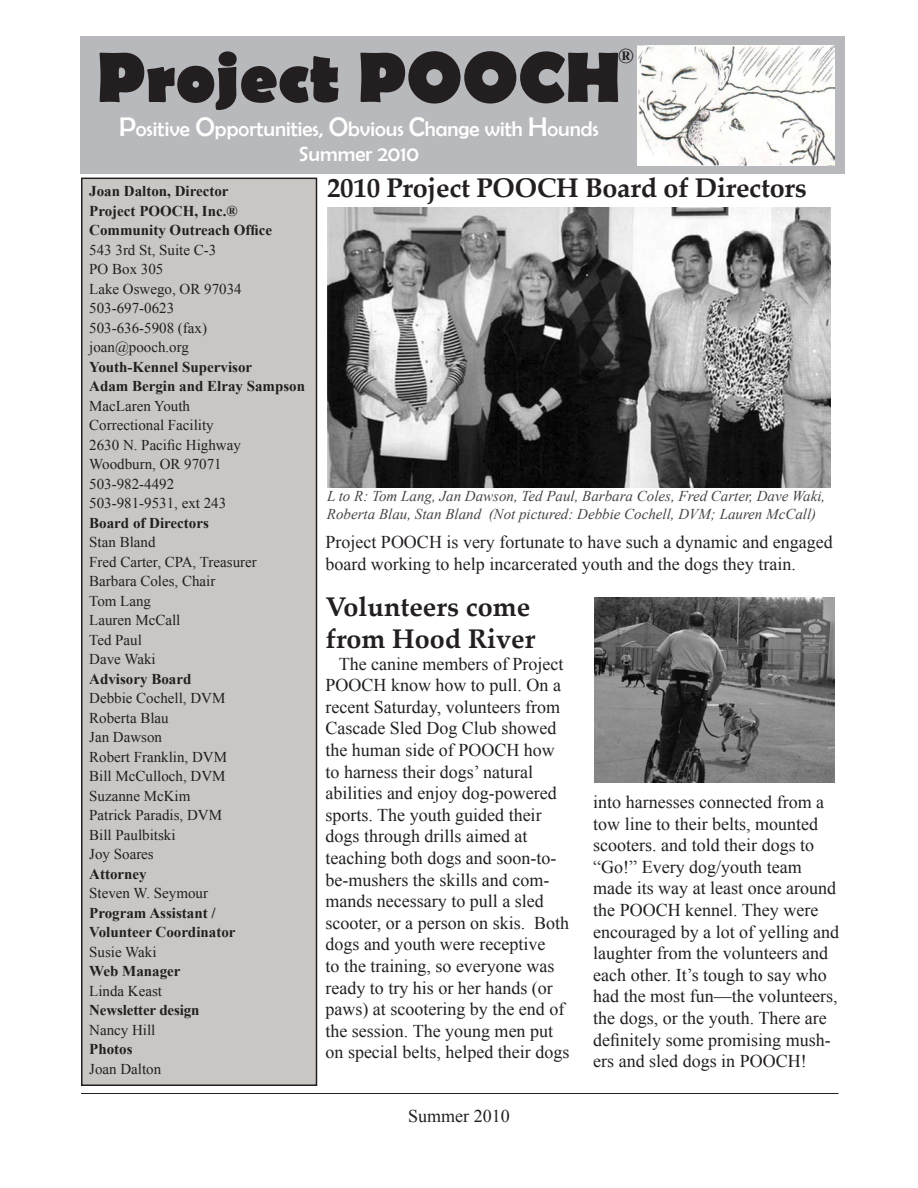
<style>
.page{position:relative;width:918px;height:1188px;background:#fff}
.page>*{position:absolute;margin:0;border:0;box-sizing:border-box;transform-origin:0 0}
.t1{font:700 72px "Berlin Sans FB";color:#231f20}
.t2{font:700 27px/32.4px "Palatino Linotype";letter-spacing:-.01em;color:#231f20}
.t3{font:21px/25.2px "Berlin Sans FB";color:#fff;text-align:center}
.t4{font:700 21px "Times New Roman";color:#231f20}
.t5{font:18px/21.6px "Times New Roman";color:#231f20}
.t6{font:15px/19.5px "Times New Roman";color:#231f20}
.t7{font:700 15px/19.5px "Times New Roman";color:#231f20}
.t8{font:italic 15px/18px "Times New Roman";color:#444}
.s1{font-size:27px}
</style>
<div class="page">
<div style="left:80px;top:37px;width:765px;height:137px;background:#b8b9bc"></div>
<img style="left:638px;top:46px;width:196px;height:120px">
<div style="left:82px;top:178px;width:234px;height:907px;background:#cac6c4"></div>
<div style="left:81px;top:178px;width:236px;height:908px;border:2px solid #231f20"></div>
<img style="left:594px;top:597px;width:240px;height:186px">
<img style="left:327px;top:207px;width:504px;height:281px">
<hr style="left:81px;top:1093px;width:757px;height:1px;background:#231f20">
<p class="t4" style="left:618px;top:41px;width:17px">®</p>
<h1 class="t1" style="left:97px;top:37px;width:526px">Project POOCH</h1>
<p class="t3" style="left:119px;top:116px;width:481px"><span class="s1">P</span>ositive <span class="s1">O</span>pportunities, <span class="s1">O</span>bvious <span class="s1">C</span>hange with <span class="s1">H</span>ounds<br>Summer 2010</p>
<p class="t7" style="left:89px;top:181px;width:185px">Joan Dalton, Director<br>Project POOCH, Inc.®<br>Community Outreach Office</p>
<p class="t6" style="left:89px;top:240px;width:154px">543 3rd St, Suite C-3<br>PO Box 305<br>Lake Oswego, OR 97034<br>503-697-0623<br>503-636-5908 (fax) joan@pooch.org</p>
<p class="t7" style="left:89px;top:357px;width:217px">Youth-Kennel Supervisor<br>Adam Bergin and Elray Sampson</p>
<p class="t6" style="left:89px;top:396px;width:153px">MacLaren Youth<br>Correctional Facility<br>2630 N. Pacific Highway<br>Woodburn, OR 97071<br>503-982-4492<br>503-981-9531, ext 243</p>
<p class="t7" style="left:89px;top:513px;width:121px">Board of Directors</p>
<p class="t6" style="left:89px;top:532px;width:169px">Stan Bland<br>Fred Carter, CPA, Treasurer<br>Barbara Coles, Chair<br>Tom Lang<br>Lauren McCall<br>Ted Paul<br>Dave Waki</p>
<p class="t7" style="left:89px;top:669px;width:104px">Advisory Board</p>
<p class="t6" style="left:89px;top:688px;width:139px">Debbie Cochell, DVM<br>Roberta Blau<br>Jan Dawson<br>Robert Franklin, DVM<br>Bill McCulloch, DVM<br>Suzanne McKim<br>Patrick Paradis, DVM<br>Bill Paulbitski<br>Joy Soares</p>
<p class="t7" style="left:89px;top:864px;width:59px">Attorney</p>
<p class="t6" style="left:89px;top:883px;width:120px">Steven W. Seymour</p>
<p class="t7" style="left:89px;top:903px;width:148px">Program Assistant /<br>Volunteer Coordinator</p>
<p class="t6" style="left:89px;top:942px;width:69px">Susie Waki</p>
<p class="t7" style="left:89px;top:961px;width:93px">Web Manager</p>
<p class="t6" style="left:89px;top:981px;width:74px">Linda Keast</p>
<p class="t7" style="left:89px;top:1000px;width:112px">Newsletter design</p>
<p class="t6" style="left:89px;top:1020px;width:68px">Nancy Hill</p>
<p class="t7" style="left:89px;top:1039px;width:45px">Photos</p>
<p class="t6" style="left:89px;top:1059px;width:74px">Joan Dalton</p>
<h2 class="t2" style="left:327px;top:171px;width:481px">2010 Project POOCH Board of Directors</h2>
<p class="t8" style="left:327px;top:487px;width:500px">L to R: Tom Lang, Jan Dawson, Ted Paul, Barbara Coles, Fred Carter, Dave Waki,<br>Roberta Blau, Stan Bland (Not pictured: Debbie Cochell, DVM; Lauren McCall)</p>
<p class="t5" style="left:326px;top:531px;width:509px">Project POOCH is very fortunate to have such a dynamic and engaged board working to help incarcerated youth and the dogs they train.</p>
<h2 class="t2" style="left:326px;top:589px;width:211px">Volunteers come from Hood River</h2>
<p class="t5" style="left:326px;top:652px;width:245px;text-indent:13px">The canine members of Project<br>POOCH know how to pull. On a recent Saturday, volunteers from<br>Cascade Sled Dog Club showed the human side of POOCH how to harness their dogs’ natural abilities and enjoy dog-powered sports. The youth guided their dogs through drills aimed at teaching both dogs and soon-to&shy;be-mushers the skills and com&shy;mands necessary to pull a sled scooter, or a person on skis. Both dogs and youth were receptive<br>to the training, so everyone was ready to try his or her hands (or paws) at scootering by the end of the session. The young men put on special belts, helped their dogs</p>
<p class="t5" style="left:408px;top:1105px;width:103px">Summer 2010</p>
<p class="t5" style="left:593px;top:791px;width:247px">into harnesses connected from a tow line to their belts, mounted scooters. and told their dogs to “Go!” Every dog/youth team made its way at least once around the POOCH kennel. They were encouraged by a lot of yelling and laughter from the volunteers and each other. It’s tough to say who had the most fun—the volunteers, the dogs, or the youth. There are definitely some promising mush&shy;ers and sled dogs in POOCH!</p>
</div>
